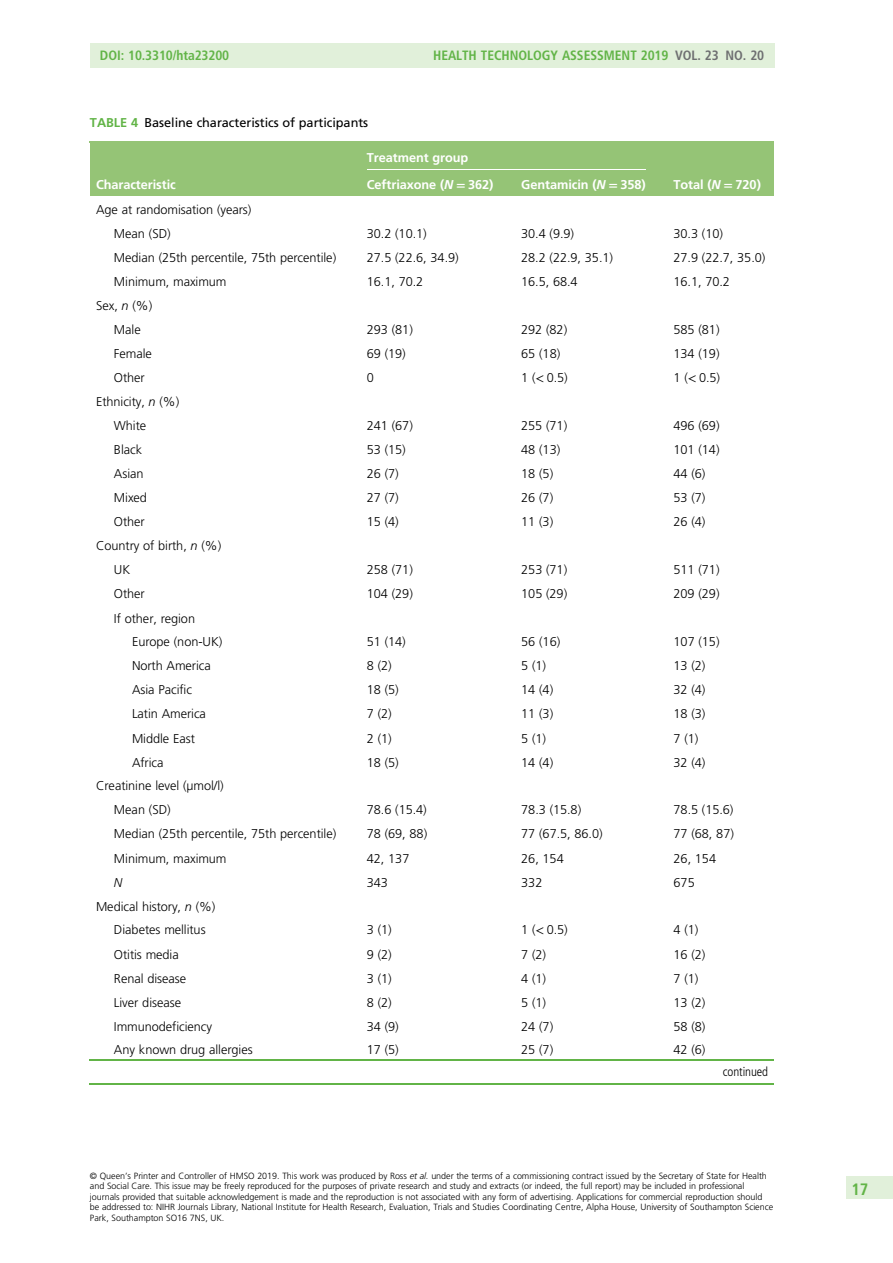
<style>
.page{position:relative;width:893px;height:1263px;background:#fff}
.page>*{position:absolute;margin:0;border:0;box-sizing:border-box;transform-origin:0 0}
.t1{font:16.5px "Adv TT24 c 3 cae 3.B";color:#62b447}
.t2{font:13.5px "Adv TT24 c 3 cae 3.B";color:#62b447}
.t3{font:12.75px/24px "Adv T Tebabd 7 da";color:#000}
.t4{font:12.75px/27px "Adv TT6 c 1 def 61.B";color:#fff}
.t5{font:12.75px "Adv TT118 e 7927";color:#000}
.t6{font:12.75px "Adv TT82821 ad 3";color:#000}
.t7{font:12.75px "Adv TT49 bbc 31 f.I";color:#000}
.t8{font:9px/10.5px "Adv T Tebabd 7 da";color:#000}
.s1{color:#6e6f71}
.s2{font-family:"Adv TT6 c 1 def 61.B";color:#62b447}
.s3{font-family:"Adv TT1 a 8 a 9 c 4 a.BI"}
.s4{font-family:"Adv TT8 b 40 f 9 c 2.B"}
.s5{font-family:"Adv TT49 bbc 31 f.I"}
.s6{font-family:"Adv T Td 877 c 31 c"}
.s7{font-style:inherit}
</style>
<div class="page">
<div style="left:90px;top:142px;width:277px;height:54px;background:#95c476"></div>
<div style="left:339px;top:142px;width:335px;height:27px;background:#95c476"></div>
<div style="left:646px;top:142px;width:128px;height:54px;background:#95c476"></div>
<div style="left:339px;top:169px;width:182px;height:27px;background:#95c476"></div>
<div style="left:493px;top:169px;width:181px;height:27px;background:#95c476"></div>
<hr style="left:90px;top:141px;width:684px;height:1px;background:#95c476">
<hr style="left:90px;top:1083px;width:684px;height:1px;background:#62b447">
<hr style="left:367px;top:169px;width:279px;height:1px;background:#fff">
<hr style="left:90px;top:1060px;width:684px;height:1px;background:#62b447">
<div style="left:90px;top:44px;width:684px;height:24px;background:#e1f0da"></div>
<div style="left:846px;top:1176px;width:47px;height:23px;background:#e1f0da"></div>
<p class="t2" style="left:100px;top:51px;width:131px">DOI: 10.3310/hta23200</p>
<p class="t2" style="left:433px;top:51px;width:332px">HEALTH TECHNOLOGY ASSESSMENT 2019 <span class="s1">VOL. 23 NO. 20</span></p>
<p class="t5" style="left:90px;top:118px;width:280px"><span class="s2">TABLE 4</span> Baseline characteristics of participants</p>
<p class="t4" style="left:96px;top:172px;width:81px">Characteristic</p>
<p class="t4" style="left:367px;top:145px;width:128px">Treatment group<br>Ceftriaxone (<span class="s3">N</span> <span class="s4">=</span> 362)</p>
<p class="t4" style="left:521px;top:172px;width:126px">Gentamicin (<span class="s3">N</span> <span class="s4">=</span> 358)</p>
<p class="t4" style="left:674px;top:172px;width:89px">Total (<span class="s3">N</span> <span class="s4">=</span> 720)</p>
<p class="t3" style="left:114px;top:199px;width:139px;text-indent:-18px">Age at randomisation (years)<br>Mean (SD)</p>
<p class="t3" style="left:367px;top:223px;width:61px">30.2 (10.1)</p>
<p class="t3" style="left:521px;top:223px;width:54px">30.4 (9.9)</p>
<p class="t3" style="left:674px;top:223px;width:51px">30.3 (10)</p>
<p class="t3" style="left:114px;top:247px;width:224px">Median (25th percentile, 75th percentile)</p>
<p class="t3" style="left:367px;top:247px;width:93px">27.5 (22.6, 34.9)</p>
<p class="t3" style="left:521px;top:247px;width:93px">28.2 (22.9, 35.1)</p>
<p class="t3" style="left:674px;top:247px;width:93px">27.9 (22.7, 35.0)</p>
<p class="t3" style="left:114px;top:271px;width:114px">Minimum, maximum</p>
<p class="t3" style="left:367px;top:271px;width:58px">16.1, 70.2</p>
<p class="t3" style="left:521px;top:271px;width:58px">16.5, 68.4</p>
<p class="t3" style="left:673px;top:271px;width:58px">16.1, 70.2</p>
<p class="t3" style="left:96px;top:295px;width:58px;text-align:center">Sex, <span class="s5">n</span> (%)<br>Male</p>
<p class="t3" style="left:367px;top:319px;width:47px">293 (81)</p>
<p class="t3" style="left:521px;top:319px;width:47px">292 (82)</p>
<p class="t3" style="left:674px;top:319px;width:47px">585 (81)</p>
<p class="t3" style="left:114px;top:343px;width:39px">Female</p>
<p class="t3" style="left:367px;top:343px;width:40px">69 (19)</p>
<p class="t3" style="left:521px;top:343px;width:40px">65 (18)</p>
<p class="t3" style="left:674px;top:343px;width:47px">134 (19)</p>
<p class="t3" style="left:114px;top:367px;width:32px">Other</p>
<p class="t3" style="left:367px;top:367px;width:9px">0</p>
<p class="t3" style="left:521px;top:367px;width:48px">1 (<span class="s6">&lt;</span> 0.5)</p>
<p class="t3" style="left:674px;top:367px;width:48px">1 (<span class="s6">&lt;</span> 0.5)</p>
<p class="t3" style="left:114px;top:391px;width:67px;text-indent:-18px">Ethnicity, <span class="s5">n</span> (%)<br>White</p>
<p class="t3" style="left:367px;top:415px;width:47px">241 (67)</p>
<p class="t3" style="left:521px;top:415px;width:47px">255 (71)</p>
<p class="t3" style="left:674px;top:415px;width:47px">496 (69)</p>
<p class="t3" style="left:114px;top:439px;width:30px">Black</p>
<p class="t3" style="left:367px;top:439px;width:40px">53 (15)</p>
<p class="t3" style="left:521px;top:439px;width:40px">48 (13)</p>
<p class="t3" style="left:674px;top:439px;width:47px">101 (14)</p>
<p class="t3" style="left:114px;top:463px;width:31px">Asian</p>
<p class="t3" style="left:367px;top:463px;width:33px">26 (7)</p>
<p class="t3" style="left:521px;top:463px;width:33px">18 (5)</p>
<p class="t3" style="left:674px;top:463px;width:33px">44 (6)</p>
<p class="t3" style="left:114px;top:487px;width:35px">Mixed</p>
<p class="t3" style="left:367px;top:487px;width:33px">27 (7)</p>
<p class="t3" style="left:521px;top:487px;width:33px">26 (7)</p>
<p class="t3" style="left:674px;top:487px;width:33px">53 (7)</p>
<p class="t3" style="left:114px;top:511px;width:32px">Other</p>
<p class="t3" style="left:367px;top:511px;width:33px">15 (4)</p>
<p class="t3" style="left:521px;top:511px;width:33px">11 (3)</p>
<p class="t3" style="left:674px;top:511px;width:33px">26 (4)</p>
<p class="t3" style="left:114px;top:535px;width:109px;text-indent:-18px">Country of birth, <span class="s5">n</span> (%)<br>UK</p>
<p class="t3" style="left:367px;top:559px;width:47px">258 (71)</p>
<p class="t3" style="left:521px;top:559px;width:47px">253 (71)</p>
<p class="t3" style="left:674px;top:559px;width:47px">511 (71)</p>
<p class="t3" style="left:114px;top:583px;width:32px">Other</p>
<p class="t3" style="left:367px;top:583px;width:47px">104 (29)</p>
<p class="t3" style="left:521px;top:583px;width:47px">105 (29)</p>
<p class="t3" style="left:674px;top:583px;width:47px">209 (29)</p>
<p class="t3" style="left:132px;top:607px;width:92px;text-indent:-18px">If other, region<br>Europe (non-UK)</p>
<p class="t3" style="left:367px;top:631px;width:40px">51 (14)</p>
<p class="t3" style="left:521px;top:631px;width:40px">56 (16)</p>
<p class="t3" style="left:674px;top:631px;width:47px">107 (15)</p>
<p class="t3" style="left:132px;top:655px;width:80px">North America</p>
<p class="t3" style="left:367px;top:655px;width:26px">8 (2)</p>
<p class="t3" style="left:521px;top:655px;width:26px">5 (1)</p>
<p class="t3" style="left:674px;top:655px;width:33px">13 (2)</p>
<p class="t3" style="left:132px;top:679px;width:61px">Asia Pacific</p>
<p class="t3" style="left:367px;top:679px;width:33px">18 (5)</p>
<p class="t3" style="left:521px;top:679px;width:33px">14 (4)</p>
<p class="t3" style="left:674px;top:679px;width:33px">32 (4)</p>
<p class="t3" style="left:132px;top:703px;width:75px">Latin America</p>
<p class="t3" style="left:367px;top:703px;width:26px">7 (2)</p>
<p class="t3" style="left:521px;top:703px;width:33px">11 (3)</p>
<p class="t3" style="left:674px;top:703px;width:33px">18 (3)</p>
<p class="t3" style="left:132px;top:727px;width:64px">Middle East</p>
<p class="t3" style="left:367px;top:727px;width:26px">2 (1)</p>
<p class="t3" style="left:521px;top:727px;width:26px">5 (1)</p>
<p class="t3" style="left:674px;top:727px;width:26px">7 (1)</p>
<p class="t3" style="left:132px;top:751px;width:33px">Africa</p>
<p class="t3" style="left:367px;top:751px;width:33px">18 (5)</p>
<p class="t3" style="left:521px;top:751px;width:33px">14 (4)</p>
<p class="t3" style="left:674px;top:751px;width:33px">32 (4)</p>
<p class="t3" style="left:114px;top:775px;width:111px;text-indent:-18px">Creatinine level (µmol/l)<br>Mean (SD)</p>
<p class="t3" style="left:367px;top:799px;width:61px">78.6 (15.4)</p>
<p class="t3" style="left:521px;top:799px;width:61px">78.3 (15.8)</p>
<p class="t3" style="left:674px;top:799px;width:61px">78.5 (15.6)</p>
<p class="t3" style="left:114px;top:823px;width:224px">Median (25th percentile, 75th percentile)</p>
<p class="t3" style="left:367px;top:823px;width:62px">78 (69, 88)</p>
<p class="t3" style="left:521px;top:823px;width:83px">77 (67.5, 86.0)</p>
<p class="t3" style="left:674px;top:823px;width:62px">77 (68, 87)</p>
<p class="t3" style="left:114px;top:847px;width:114px">Minimum, maximum</p>
<p class="t3" style="left:367px;top:847px;width:44px">42, 137</p>
<p class="t3" style="left:521px;top:847px;width:44px">26, 154</p>
<p class="t3" style="left:674px;top:847px;width:44px">26, 154</p>
<p class="t7" style="left:114px;top:877px;width:10px">N</p>
<p class="t3" style="left:367px;top:871px;width:23px">343</p>
<p class="t3" style="left:521px;top:871px;width:23px">332</p>
<p class="t3" style="left:674px;top:871px;width:23px">675</p>
<p class="t3" style="left:114px;top:895px;width:103px;text-indent:-18px">Medical history, <span class="s5">n</span> (%)<br>Diabetes mellitus</p>
<p class="t3" style="left:367px;top:919px;width:26px">3 (1)</p>
<p class="t3" style="left:521px;top:919px;width:48px">1 (<span class="s6">&lt;</span> 0.5)</p>
<p class="t3" style="left:674px;top:919px;width:26px">4 (1)</p>
<p class="t3" style="left:114px;top:943px;width:66px">Otitis media</p>
<p class="t3" style="left:367px;top:943px;width:26px">9 (2)</p>
<p class="t3" style="left:521px;top:943px;width:26px">7 (2)</p>
<p class="t3" style="left:674px;top:943px;width:33px">16 (2)</p>
<p class="t3" style="left:114px;top:967px;width:74px">Renal disease</p>
<p class="t3" style="left:367px;top:967px;width:26px">3 (1)</p>
<p class="t3" style="left:521px;top:967px;width:26px">4 (1)</p>
<p class="t3" style="left:674px;top:967px;width:26px">7 (1)</p>
<p class="t3" style="left:114px;top:991px;width:69px">Liver disease</p>
<p class="t3" style="left:367px;top:991px;width:26px">8 (2)</p>
<p class="t3" style="left:521px;top:991px;width:26px">5 (1)</p>
<p class="t3" style="left:674px;top:991px;width:33px">13 (2)</p>
<p class="t3" style="left:114px;top:1015px;width:100px">Immunodeficiency</p>
<p class="t3" style="left:367px;top:1015px;width:33px">34 (9)</p>
<p class="t3" style="left:521px;top:1015px;width:33px">24 (7)</p>
<p class="t3" style="left:674px;top:1015px;width:33px">58 (8)</p>
<p class="t3" style="left:114px;top:1039px;width:140px">Any known drug allergies</p>
<p class="t3" style="left:367px;top:1039px;width:33px">17 (5)</p>
<p class="t3" style="left:521px;top:1039px;width:33px">25 (7)</p>
<p class="t3" style="left:674px;top:1039px;width:33px">42 (6)</p>
<p class="t6" style="left:723px;top:1064px;width:47px">continued</p>
<p class="t8" style="left:90px;top:1171px;width:685px">© Queen<span class="s7">’</span>s Printer and Controller of HMSO 2019. This work was produced by Ross <span class="s5">et al.</span> under the terms of a commissioning contract issued by the Secretary of State for Health and Social Care. This issue may be freely reproduced for the purposes of private research and study and extracts (or indeed, the full report) may be included in professional journals provided that suitable acknowledgement is made and the reproduction is not associated with any form of advertising. Applications for commercial reproduction should be addressed to: NIHR Journals Library, National Institute for Health Research, Evaluation, Trials and Studies Coordinating Centre, Alpha House, University of Southampton Science Park, Southampton SO16 7NS, UK.</p>
<p class="t1" style="left:851px;top:1183px;width:18px">17</p>
</div>
